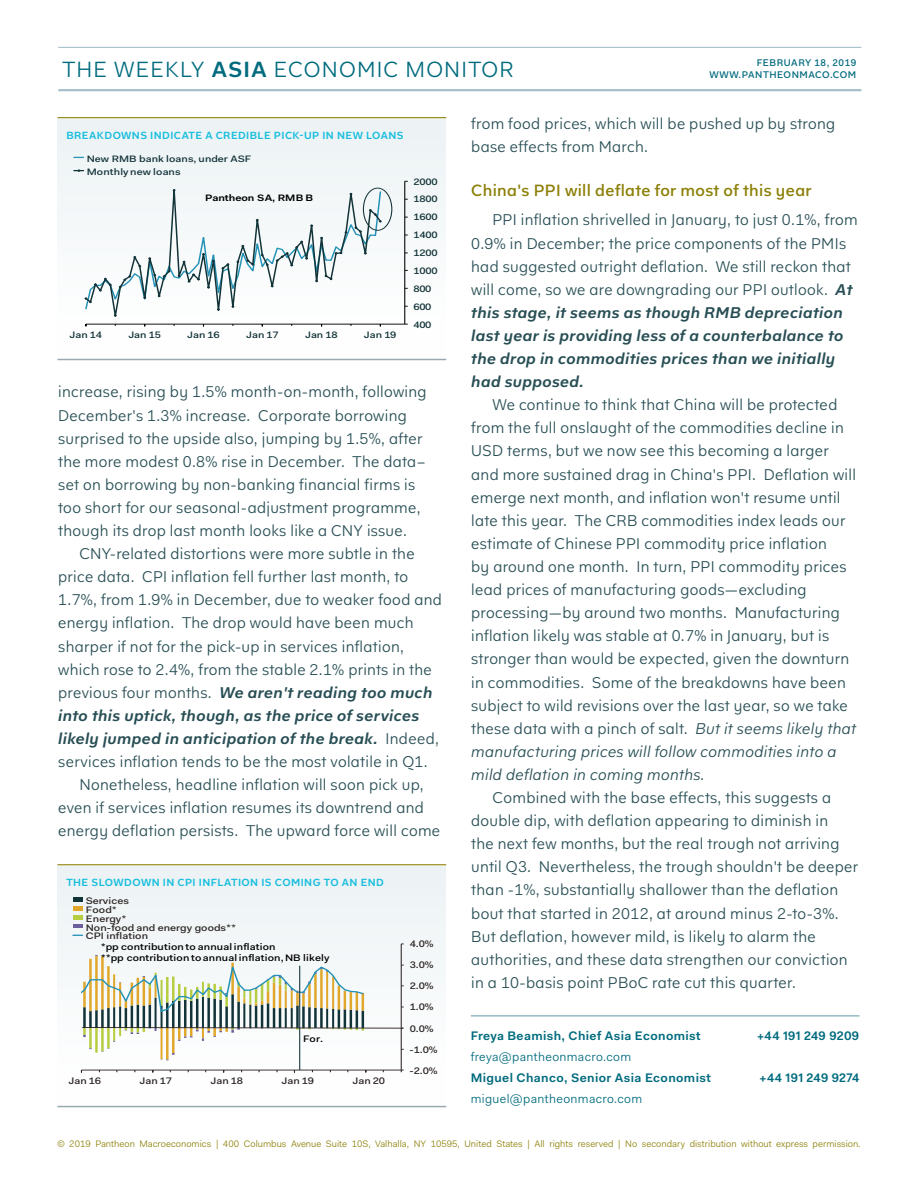
<style>
.page{position:relative;width:918px;height:1188px;background:#fff}
.page>*{position:absolute;margin:0;border:0;box-sizing:border-box;transform-origin:0 0}
.t1{font:22.2px "Fakt Pro Blond";letter-spacing:.055em;color:#006b7e}
.t2{font:500 16.5px "Fakt Pro";letter-spacing:.02em;color:#8c8009}
.t3{font:15.75px/23.1px "Fakt Pro Blond";letter-spacing:.02em;color:#274e54}
.t4{font:italic 600 15.75px/23.1px "Fakt Pro";letter-spacing:.02em;color:#274e54}
.t5{font:600 12.45px "Fakt Pro";letter-spacing:.03em;color:#006b7e}
.t6{font:12.45px "Fakt Pro Blond";letter-spacing:.03em;color:#006b7e}
.t7{font:600 10.5px "Fakt Pro";letter-spacing:.04em;color:#18bede}
.t8{font:500 9.75px "Fakt Pro";letter-spacing:.055em;color:#006b7e}
.t9{font:9.45px "Fakt Pro Blond";color:#8c8009}
.t10{font:500 9.45px/8.9px "Fakt Pro";letter-spacing:.005em;color:#2e2726;scale:1.15 1}
.t11{font:500 9.45px/11.2px "Fakt Pro";letter-spacing:.01em;color:#000001;scale:1.15 1}
.t12{font:500 9.45px "Fakt Pro";letter-spacing:-.01em;color:#123338;scale:1.17 1}
.t13{font:500 9.45px/13.4px "Fakt Pro";letter-spacing:.01em;color:#123338;scale:1.17 1}
.t14{font:600 9.45px "Fakt Pro";color:#000001;scale:1.17 1}
.s1{font-family:"Fakt Pro";font-weight:600}
.s2{font-family:"Fakt Pro Blond";font-weight:400;font-style:normal}
.s3{font-family:"Fakt Pro";font-weight:600;font-style:italic}
.s4{font-style:italic}
</style>
<div class="page">
<hr style="left:58px;top:47px;width:803px;height:1px;background:#a6c0cb">
<hr style="left:58px;top:89px;width:803px;height:2px;background:#a6c0cb">
<hr style="left:471px;top:1015px;width:389px;height:1px;background:#73a1b0">
<div style="left:57px;top:119px;width:389px;height:239px;background:linear-gradient(to right,#f4f7f9,#f4f8f9)"></div>
<hr style="left:57px;top:117px;width:389px;height:1px;background:#8c8009">
<hr style="left:57px;top:359px;width:389px;height:1px;background:#99a9af">
<hr style="left:405px;top:181px;width:1px;height:143px;background:#000001">
<hr style="left:86px;top:324px;width:319px;height:1px;background:#000001">
<svg style="left:84px;top:181px;width:298px;height:146px"></svg>
<svg style="left:74px;top:169px;width:9px;height:3px"></svg>
<div style="left:363px;top:188px;width:29px;height:43px;border:1px solid #123338;border-radius:50%"></div>
<div style="left:57px;top:866px;width:389px;height:239px;background:#edf3f5"></div>
<hr style="left:57px;top:864px;width:389px;height:1px;background:#8c8009">
<hr style="left:57px;top:1106px;width:389px;height:1px;background:#99a9af">
<div style="left:73px;top:897px;width:10px;height:5px;background:#123338"></div>
<hr style="left:73px;top:906px;width:10px;height:4px;background:#e1a72b">
<div style="left:73px;top:915px;width:10px;height:5px;background:#b7cd41"></div>
<hr style="left:73px;top:924px;width:10px;height:4px;background:#6d5e9d">
<svg style="left:81px;top:944px;width:323px;height:129px"></svg>
<hr style="left:299px;top:966px;width:1px;height:104px;background:#123338">
<p class="t8" style="left:757px;top:56px;width:101px">FEBRUARY 18, 2019</p>
<h1 class="t1" style="left:63px;top:54px;width:453px">THE WEEKLY <span class="s1">ASIA</span> ECONOMIC MONITOR</h1>
<p class="t8" style="left:709px;top:68px;width:148px">WWW.PANTHEONMACO.COM</p>
<p class="t7" style="left:66px;top:128px;width:339px">BREAKDOWNS INDICATE A CREDIBLE PICK-UP IN NEW LOANS</p>
<p class="t13" style="left:87px;top:152px;width:142px">New RMB bank loans, under ASF<br>Monthly new loans</p>
<p class="t14" style="left:205px;top:191px;width:94px">Pantheon SA, RMB B</p>
<p class="t12" style="left:69px;top:328px;width:29px">Jan 14</p>
<p class="t12" style="left:128px;top:328px;width:29px">Jan 15</p>
<p class="t12" style="left:187px;top:328px;width:29px">Jan 16</p>
<p class="t12" style="left:246px;top:328px;width:29px">Jan 17</p>
<p class="t12" style="left:305px;top:328px;width:29px">Jan 18</p>
<p class="t12" style="left:364px;top:328px;width:29px">Jan 19</p>
<p class="t12" style="left:413px;top:175px;width:22px">2000</p>
<p class="t12" style="left:413px;top:193px;width:22px">1800</p>
<p class="t12" style="left:413px;top:211px;width:22px">1600</p>
<p class="t12" style="left:413px;top:229px;width:22px">1400</p>
<p class="t12" style="left:413px;top:246px;width:22px">1200</p>
<p class="t12" style="left:413px;top:264px;width:22px">1000</p>
<p class="t12" style="left:413px;top:282px;width:17px">800</p>
<p class="t12" style="left:413px;top:300px;width:17px">600</p>
<p class="t12" style="left:413px;top:318px;width:17px">400</p>
<p class="t3" style="left:58px;top:380px;width:370px">increase, rising by 1.5% month-on-month, following December's 1.3% increase. Corporate borrowing surprised to the upside also, jumping by 1.5%, after the more modest 0.8% rise in December. The data– set on borrowing by non-banking financial firms is too short for our seasonal-adjustment programme, though its drop last month looks like a CNY issue.</p>
<p class="t3" style="left:58px;top:542px;width:385px;text-indent:21px">CNY-related distortions were more subtle in the price data. CPI inflation fell further last month, to 1.7%, from 1.9% in December, due to weaker food and energy inflation. The drop would have been much sharper if not for the pick-up in services inflation, which rose to 2.4%, from the stable 2.1% prints in the</p>
<p class="t4" style="left:58px;top:681px;width:382px"><span class="s2">previous four months.</span> We aren't reading too much into this uptick, though, as the price of services likely jumped in anticipation of the break. <span class="s2">Indeed,</span></p>
<p class="t3" style="left:58px;top:750px;width:371px">services inflation tends to be the most volatile in Q1.</p>
<p class="t3" style="left:80px;top:773px;width:346px">Nonetheless, headline inflation will soon pick up,</p>
<p class="t3" style="left:58px;top:796px;width:367px">even if services inflation resumes its downtrend and</p>
<p class="t3" style="left:58px;top:819px;width:383px">energy deflation persists. The upward force will come</p>
<p class="t7" style="left:66px;top:876px;width:319px">THE SLOWDOWN IN CPI INFLATION IS COMING TO AN END</p>
<p class="t10" style="left:86px;top:896px;width:132px">Services<br>Food*<br>Energy*<br>Non-food and energy goods**<br>CPI inflation</p>
<p class="t11" style="left:101px;top:941px;width:201px">*pp contribution to annual inflation<br>**pp contribution to annual inflation, NB likely</p>
<p class="t11" style="left:303px;top:1033px;width:19px">For.</p>
<p class="t10" style="left:68px;top:1076px;width:30px">Jan 16</p>
<p class="t10" style="left:140px;top:1076px;width:30px">Jan 17</p>
<p class="t10" style="left:211px;top:1076px;width:30px">Jan 18</p>
<p class="t10" style="left:282px;top:1076px;width:30px">Jan 19</p>
<p class="t10" style="left:353px;top:1076px;width:30px">Jan 20</p>
<p class="t10" style="left:410px;top:940px;width:22px">4.0%</p>
<p class="t10" style="left:410px;top:961px;width:22px">3.0%</p>
<p class="t10" style="left:410px;top:982px;width:22px">2.0%</p>
<p class="t10" style="left:410px;top:1003px;width:22px">1.0%</p>
<p class="t10" style="left:410px;top:1024px;width:22px">0.0%</p>
<p class="t10" style="left:409px;top:1045px;width:26px">-1.0%</p>
<p class="t10" style="left:409px;top:1066px;width:26px">-2.0%</p>
<p class="t3" style="left:471px;top:112px;width:366px">from food prices, which will be pushed up by strong base effects from March.</p>
<p class="t2" style="left:471px;top:179px;width:342px">China's PPI will deflate for most of this year</p>
<p class="t3" style="left:471px;top:208px;width:388px;text-indent:21px">PPI inflation shrivelled in January, to just 0.1%, from 0.9% in December; the price components of the PMIs had suggested outright deflation. We still reckon that will come, so we are downgrading our PPI outlook. <span class="s3">At</span></p>
<p class="t4" style="left:471px;top:301px;width:374px">this stage, it seems as though RMB depreciation last year is providing less of a counterbalance to the drop in commodities prices than we initially had supposed.</p>
<p class="t3" style="left:471px;top:393px;width:387px;text-indent:21px">We continue to think that China will be protected from the full onslaught of the commodities decline in USD terms, but we now see this becoming a larger and more sustained drag in China's PPI. Deflation will emerge next month, and inflation won't resume until late this year. The CRB commodities index leads our estimate of Chinese PPI commodity price inflation<br>by around one month. In turn, PPI commodity prices lead prices of manufacturing goods—excluding processing—by around two months. Manufacturing inflation likely was stable at 0.7% in January, but is stronger than would be expected, given the downturn in commodities. Some of the breakdowns have been subject to wild revisions over the last year, so we take these data with a pinch of salt. <span class="s4">But it seems likely that manufacturing prices will follow commodities into a mild deflation in coming months.</span></p>
<p class="t3" style="left:471px;top:786px;width:388px;text-indent:21px">Combined with the base effects, this suggests a double dip, with deflation appearing to diminish in<br>the next few months, but the real trough not arriving until Q3. Nevertheless, the trough shouldn't be deeper than -1%, substantially shallower than the deflation bout that started in 2012, at around minus 2-to-3%.<br>But deflation, however mild, is likely to alarm the authorities, and these data strengthen our conviction in a 10-basis point PBoC rate cut this quarter.</p>
<p class="t5" style="left:471px;top:1027px;width:232px">Freya Beamish, Chief Asia Economist</p>
<p class="t5" style="left:757px;top:1027px;width:104px">+44 191 249 9209</p>
<p class="t6" style="left:471px;top:1048px;width:162px">freya@pantheonmacro.com</p>
<p class="t5" style="left:471px;top:1069px;width:242px">Miguel Chanco, Senior Asia Economist</p>
<p class="t5" style="left:760px;top:1069px;width:101px">+44 191 249 9274</p>
<p class="t6" style="left:471px;top:1090px;width:173px">miguel@pantheonmacro.com</p>
<p class="t9" style="left:57px;top:1137px;width:805px">© 2019 Pantheon Macroeconomics | 400 Columbus Avenue Suite 10S, Valhalla, NY 10595, United States | All rights reserved | No secondary distribution without express permission.</p>
</div>
